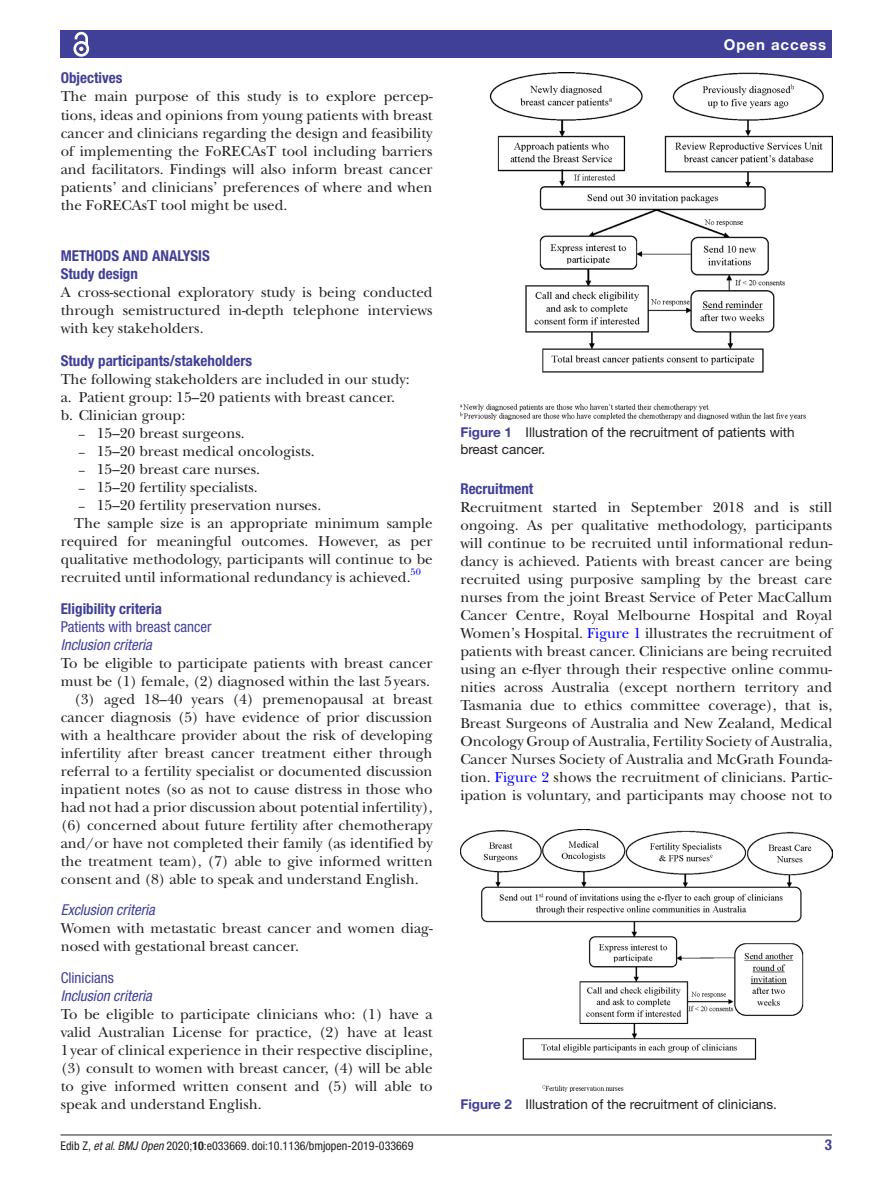
<style>
.page{position:relative;width:893px;height:1191px;background:#fff}
.page>*{position:absolute;margin:0;border:0;box-sizing:border-box;transform-origin:0 0}
.t1{font:15px/18px "New Baskerville";color:#231f20;text-align:justify}
.t2{font:700 condensed 15px/18px "Helvetica Neue LT Std";color:#414099}
.t3{font:italic condensed 15px "Helvetica Neue LT Std";color:#414099}
.t4{font:condensed 15px "Helvetica Neue LT Std";color:#414099}
.t5{font:700 15px "Helvetica Neue LT Std";letter-spacing:.065em;color:#fff}
.t6{font:13.5px/16.2px "Helvetica Neue LT Std";color:#231f20}
.t7{font:condensed 12px "Helvetica Neue LT Std";color:#231f20}
.t8{font:9.9px "New Baskerville";color:#00f}
.s1{font-size:12px}
.s2{font-weight:700;color:#414099}
.s3{color:#00f}
.s4{font-style:italic}
.s5{font-weight:700}
</style>
<div class="page">
<hr style="left:61px;top:1134px;width:771px;height:1px;background:#231f20">
<div style="left:61px;top:31px;width:771px;height:27px;background:#414099"></div>
<svg style="left:73px;top:31px;width:17px;height:26px"></svg>
<img style="left:460px;top:73px;width:372px;height:347px">
<img style="left:460px;top:830px;width:372px;height:261px">
<p class="t2" style="left:61px;top:69px;width:63px">Objectives</p>
<p class="t1" style="left:61px;top:88px;width:373px">The main purpose of this study is to explore percep&shy;tions, ideas and opinions from young patients with breast cancer and clinicians regarding the design and feasibility of implementing the FoRECAsT tool including barriers and facilitators. Findings will also inform breast cancer patients’ and clinicians’ preferences of where and when the FoRECAsT tool might be used.</p>
<p class="t2" style="left:61px;top:247px;width:151px">Methods and analysis<br>Study design</p>
<p class="t1" style="left:61px;top:284px;width:373px">A cross-sectional exploratory study is being conducted through semistructured in-depth telephone interviews with key stakeholders.</p>
<p class="t2" style="left:61px;top:351px;width:193px">Study participants/stakeholders</p>
<p class="t1" style="left:61px;top:370px;width:350px;text-align:left">The following stakeholders are included in our study: a. Patient group: 15–20 patients with breast cancer. b. Clinician group:</p>
<p class="t1" style="left:79px;top:424px;width:167px"><span class="s1">–</span> 15–20 breast surgeons.</p>
<p class="t1" style="left:79px;top:442px;width:238px"><span class="s1">–</span> 15–20 breast medical oncologists.</p>
<p class="t1" style="left:79px;top:460px;width:183px"><span class="s1">–</span> 15–20 breast care nurses.</p>
<p class="t1" style="left:79px;top:478px;width:181px"><span class="s1">–</span> 15–20 fertility specialists.</p>
<p class="t1" style="left:79px;top:496px;width:244px"><span class="s1">–</span> 15–20 fertility preservation nurses.</p>
<p class="t1" style="left:74px;top:514px;width:360px">The sample size is an appropriate minimum sample</p>
<p class="t1" style="left:61px;top:532px;width:373px">required for meaningful outcomes. However, as per</p>
<p class="t1" style="left:61px;top:550px;width:373px">qualitative methodology, participants will continue to be</p>
<p class="t1" style="left:61px;top:568px;width:351px">recruited until informational redundancy is achieved.</p>
<p class="t8" style="left:411px;top:566px;width:12px">50</p>
<p class="t2" style="left:61px;top:599px;width:103px">Eligibility criteria</p>
<p class="t4" style="left:61px;top:617px;width:152px">Patients with breast cancer</p>
<p class="t3" style="left:61px;top:635px;width:93px">Inclusion criteria</p>
<p class="t1" style="left:61px;top:654px;width:373px">To be eligible to participate patients with breast cancer</p>
<p class="t1" style="left:61px;top:672px;width:371px">must be (1) female, (2) diagnosed within the last 5years.</p>
<p class="t1" style="left:74px;top:690px;width:360px">(3) aged 18–40 years (4) premenopausal at breast</p>
<p class="t1" style="left:61px;top:708px;width:373px">cancer diagnosis (5) have evidence of prior discussion</p>
<p class="t1" style="left:61px;top:726px;width:373px">with a healthcare provider about the risk of developing</p>
<p class="t1" style="left:61px;top:744px;width:373px">infertility after breast cancer treatment either through</p>
<p class="t1" style="left:61px;top:762px;width:373px">referral to a fertility specialist or documented discussion</p>
<p class="t1" style="left:61px;top:780px;width:373px">inpatient notes (so as not to cause distress in those who</p>
<p class="t1" style="left:61px;top:798px;width:373px">had not had a prior discussion about potential infertility),</p>
<p class="t1" style="left:61px;top:816px;width:373px">(6) concerned about future fertility after chemotherapy</p>
<p class="t1" style="left:61px;top:834px;width:373px">and/or have not completed their family (as identified by</p>
<p class="t1" style="left:61px;top:852px;width:373px">the treatment team), (7) able to give informed written</p>
<p class="t1" style="left:61px;top:870px;width:359px">consent and (8) able to speak and understand English.</p>
<p class="t3" style="left:61px;top:901px;width:96px">Exclusion criteria</p>
<p class="t1" style="left:61px;top:919px;width:373px">Women with metastatic breast cancer and women diag&shy;nosed with gestational breast cancer.</p>
<p class="t4" style="left:61px;top:969px;width:55px">Clinicians</p>
<p class="t3" style="left:61px;top:987px;width:93px">Inclusion criteria</p>
<p class="t1" style="left:61px;top:1005px;width:373px">To be eligible to participate clinicians who: (1) have a valid Australian License for practice, (2) have at least 1year of clinical experience in their respective discipline, (3) consult to women with breast cancer, (4) will be able to give informed written consent and (5) will able to speak and understand English.</p>
<p class="t5" style="left:724px;top:35px;width:104px">Open access</p>
<p class="t6" style="left:460px;top:424px;width:336px"><span class="s2">Figure 1</span> Illustration of the recruitment of patients with breast cancer.</p>
<p class="t2" style="left:460px;top:479px;width:75px">Recruitment</p>
<p class="t1" style="left:460px;top:498px;width:373px">Recruitment started in September 2018 and is still ongoing. As per qualitative methodology, participants will continue to be recruited until informational redun&shy;dancy is achieved. Patients with breast cancer are being recruited using purposive sampling by the breast care nurses from the joint Breast Service of Peter MacCallum Cancer Centre, Royal Melbourne Hospital and Royal Women’s Hospital. <span class="s3">Figure 1</span> illustrates the recruitment of patients with breast cancer. Clinicians are being recruited using an e-flyer through their respective online commu&shy;nities across Australia (except northern territory and Tasmania due to ethics committee coverage), that is, Breast Surgeons of Australia and New Zealand, Medical Oncology Group of Australia, Fertility Society of Australia, Cancer Nurses Society of Australia and McGrath Founda&shy;tion. <span class="s3">Figure 2</span> shows the recruitment of clinicians. Partic&shy;ipation is voluntary, and participants may choose not to</p>
<p class="t6" style="left:460px;top:1096px;width:318px"><span class="s2">Figure 2</span> Illustration of the recruitment of clinicians.</p>
<p class="t7" style="left:61px;top:1138px;width:354px">Edib Z, <span class="s4">et al</span>. <span class="s4">BMJ Open</span> 2020;<span class="s5">10</span>:e033669. doi:10.1136/bmjopen-2019-033669</p>
<p class="t2" style="left:825px;top:1135px;width:9px">3</p>
</div>
